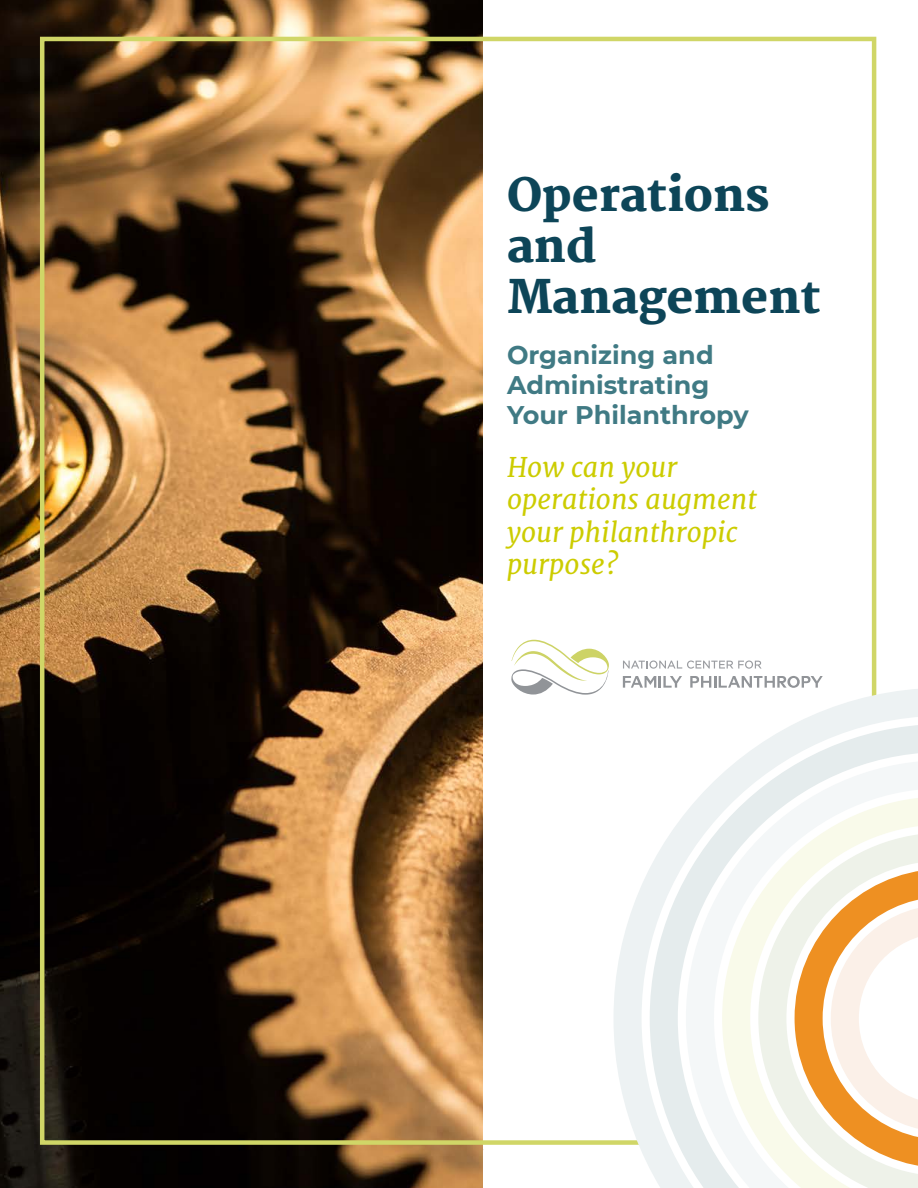
<style>
.page{position:relative;width:918px;height:1188px;background:#fff}
.page>*{position:absolute;margin:0;border:0;box-sizing:border-box;transform-origin:0 0}
.t1{font:800 45px/51px "Merriweather";color:#0d4558}
.t2{font:italic 27px/32.4px "Merriweather";color:#cc0}
.t3{font:700 25.5px/30px "Montserrat";color:#407a84}
</style>
<div class="page">
<img style="left:0;top:0;width:483px;height:1188px">
<svg style="left:623px;top:660px;width:139px;height:9px"></svg>
<svg style="left:623px;top:676px;width:59px;height:12px"></svg>
<svg style="left:690px;top:676px;width:133px;height:12px"></svg>
<svg style="left:511px;top:640px;width:98px;height:55px"></svg>
<svg style="left:614px;top:688px;width:304px;height:480px"></svg>
<svg style="left:650px;top:724px;width:268px;height:464px;fill:#edf2f3"></svg>
<svg style="left:686px;top:760px;width:232px;height:428px;fill:#f4f7f8"></svg>
<svg style="left:722px;top:796px;width:196px;height:392px"></svg>
<svg style="left:758px;top:833px;width:160px;height:355px"></svg>
<svg style="left:795px;top:869px;width:123px;height:299px"></svg>
<h1 class="t1" style="left:507px;top:171px;width:316px">Operations and<br>Management</h1>
<p class="t3" style="left:507px;top:339px;width:243px">Organizing and<br>Administrating<br>Your Philanthropy</p>
<p class="t2" style="left:507px;top:451px;width:252px">How can your operations augment your philanthropic purpose?</p>
</div>
